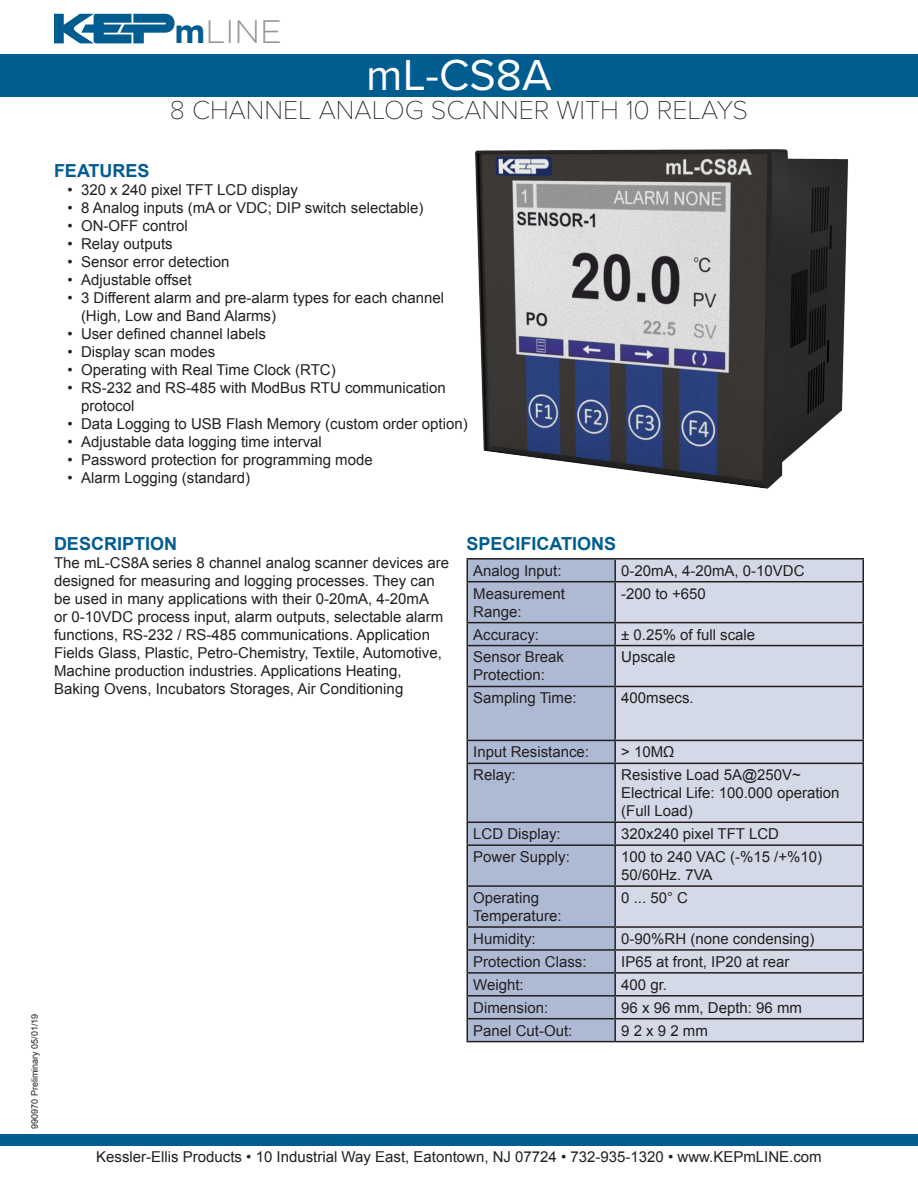
<style>
.page{position:relative;width:918px;height:1188px;background:#fff}
.page>*{position:absolute;margin:0;border:0;box-sizing:border-box;transform-origin:0 0}
.t1{font:45px "Proxima Nova";color:#fff}
.t2{font:300 32.55px "Gotham";color:#939598}
.t3{font:100 27px "Proxima Nova T";color:#231f20}
.Heading-blue{font:700 18px "Arial";color:#015c90}
.t4{font:15px/18px "Arial";color:#231f20}
.t5{font:9px "Arial";color:#231f20}
.s1{font-weight:700;color:#015c90}
</style>
<div class="page">
<div style="left:0;top:1134px;width:918px;height:12px;background:#015c90"></div>
<img style="left:475px;top:149px;width:374px;height:340px">
<div style="left:0;top:54px;width:918px;height:42px;background:#015c90"></div>
<svg style="left:54px;top:14px;width:121px;height:29px"></svg>
<div style="left:468px;top:560px;width:146px;height:481px;background:#aebad3"></div>
<div style="left:616px;top:560px;width:246px;height:481px;background:#d3d9e7"></div>
<hr style="left:466px;top:558px;width:149px;height:2px;background:#231f20">
<hr style="left:466px;top:560px;width:2px;height:21px;background:#231f20">
<hr style="left:615px;top:558px;width:249px;height:2px;background:#231f20">
<hr style="left:614px;top:560px;width:2px;height:21px;background:#231f20">
<hr style="left:862px;top:560px;width:2px;height:21px;background:#231f20">
<hr style="left:466px;top:581px;width:149px;height:1px;background:#231f20">
<hr style="left:466px;top:582px;width:2px;height:40px;background:#231f20">
<hr style="left:615px;top:581px;width:249px;height:1px;background:#231f20">
<hr style="left:614px;top:582px;width:2px;height:40px;background:#231f20">
<hr style="left:862px;top:582px;width:2px;height:40px;background:#231f20">
<hr style="left:466px;top:622px;width:149px;height:1px;background:#231f20">
<hr style="left:466px;top:623px;width:2px;height:22px;background:#231f20">
<hr style="left:615px;top:622px;width:249px;height:1px;background:#231f20">
<hr style="left:614px;top:623px;width:2px;height:22px;background:#231f20">
<hr style="left:862px;top:623px;width:2px;height:22px;background:#231f20">
<hr style="left:466px;top:645px;width:149px;height:1px;background:#231f20">
<hr style="left:466px;top:646px;width:2px;height:40px;background:#231f20">
<hr style="left:615px;top:645px;width:249px;height:1px;background:#231f20">
<hr style="left:614px;top:646px;width:2px;height:40px;background:#231f20">
<hr style="left:862px;top:646px;width:2px;height:40px;background:#231f20">
<hr style="left:466px;top:686px;width:149px;height:1px;background:#231f20">
<hr style="left:466px;top:687px;width:2px;height:53px;background:#231f20">
<hr style="left:615px;top:686px;width:249px;height:1px;background:#231f20">
<hr style="left:614px;top:687px;width:2px;height:53px;background:#231f20">
<hr style="left:862px;top:687px;width:2px;height:53px;background:#231f20">
<hr style="left:466px;top:740px;width:149px;height:1px;background:#231f20">
<hr style="left:466px;top:741px;width:2px;height:22px;background:#231f20">
<hr style="left:615px;top:740px;width:249px;height:1px;background:#231f20">
<hr style="left:614px;top:741px;width:2px;height:22px;background:#231f20">
<hr style="left:862px;top:741px;width:2px;height:22px;background:#231f20">
<hr style="left:466px;top:763px;width:149px;height:1px;background:#231f20">
<hr style="left:466px;top:764px;width:2px;height:58px;background:#231f20">
<hr style="left:615px;top:763px;width:249px;height:1px;background:#231f20">
<hr style="left:614px;top:764px;width:2px;height:58px;background:#231f20">
<hr style="left:862px;top:764px;width:2px;height:58px;background:#231f20">
<hr style="left:466px;top:822px;width:149px;height:1px;background:#231f20">
<hr style="left:466px;top:823px;width:2px;height:21px;background:#231f20">
<hr style="left:615px;top:822px;width:249px;height:1px;background:#231f20">
<hr style="left:614px;top:823px;width:2px;height:21px;background:#231f20">
<hr style="left:862px;top:823px;width:2px;height:21px;background:#231f20">
<hr style="left:466px;top:844px;width:149px;height:2px;background:#231f20">
<hr style="left:466px;top:846px;width:2px;height:39px;background:#231f20">
<hr style="left:615px;top:844px;width:249px;height:2px;background:#231f20">
<hr style="left:614px;top:846px;width:2px;height:39px;background:#231f20">
<hr style="left:862px;top:846px;width:2px;height:39px;background:#231f20">
<hr style="left:466px;top:885px;width:149px;height:2px;background:#231f20">
<hr style="left:466px;top:887px;width:2px;height:39px;background:#231f20">
<hr style="left:615px;top:885px;width:249px;height:2px;background:#231f20">
<hr style="left:614px;top:887px;width:2px;height:39px;background:#231f20">
<hr style="left:862px;top:887px;width:2px;height:39px;background:#231f20">
<hr style="left:466px;top:926px;width:149px;height:2px;background:#231f20">
<hr style="left:466px;top:928px;width:2px;height:21px;background:#231f20">
<hr style="left:615px;top:926px;width:249px;height:2px;background:#231f20">
<hr style="left:614px;top:928px;width:2px;height:21px;background:#231f20">
<hr style="left:862px;top:928px;width:2px;height:21px;background:#231f20">
<hr style="left:466px;top:949px;width:149px;height:2px;background:#231f20">
<hr style="left:466px;top:951px;width:2px;height:21px;background:#231f20">
<hr style="left:615px;top:949px;width:249px;height:2px;background:#231f20">
<hr style="left:614px;top:951px;width:2px;height:21px;background:#231f20">
<hr style="left:862px;top:951px;width:2px;height:21px;background:#231f20">
<hr style="left:466px;top:972px;width:149px;height:2px;background:#231f20">
<hr style="left:466px;top:974px;width:2px;height:21px;background:#231f20">
<hr style="left:615px;top:972px;width:249px;height:2px;background:#231f20">
<hr style="left:614px;top:974px;width:2px;height:21px;background:#231f20">
<hr style="left:862px;top:974px;width:2px;height:21px;background:#231f20">
<hr style="left:466px;top:995px;width:149px;height:2px;background:#231f20">
<hr style="left:466px;top:997px;width:2px;height:21px;background:#231f20">
<hr style="left:615px;top:995px;width:249px;height:2px;background:#231f20">
<hr style="left:614px;top:997px;width:2px;height:21px;background:#231f20">
<hr style="left:862px;top:997px;width:2px;height:21px;background:#231f20">
<hr style="left:466px;top:1018px;width:149px;height:1px;background:#231f20">
<hr style="left:466px;top:1019px;width:2px;height:22px;background:#231f20">
<hr style="left:615px;top:1018px;width:249px;height:1px;background:#231f20">
<hr style="left:614px;top:1019px;width:2px;height:22px;background:#231f20">
<hr style="left:862px;top:1019px;width:2px;height:22px;background:#231f20">
<hr style="left:466px;top:1041px;width:149px;height:1px;background:#231f20">
<hr style="left:615px;top:1041px;width:249px;height:1px;background:#231f20">
<p class="t2" style="left:175px;top:11px;width:109px"><span class="s1">m</span>LINE</p>
<p class="t1" style="left:366px;top:48px;width:187px">mL-CS8A</p>
<p class="t3" style="left:170px;top:90px;width:580px">8 CHANNEL ANALOG SCANNER WITH 10 RELAYS</p>
<p class="Heading-blue" style="left:54px;top:158px;width:97px">FEATURES</p>
<p class="t4" style="left:68px;top:181px;width:232px">• 320 x 240 pixel TFT LCD display</p>
<p class="t4" style="left:68px;top:199px;width:357px">• 8 Analog inputs (mA or VDC; DIP switch selectable)</p>
<p class="t4" style="left:68px;top:217px;width:122px">• ON-OFF control</p>
<p class="t4" style="left:68px;top:235px;width:107px">• Relay outputs</p>
<p class="t4" style="left:68px;top:253px;width:163px">• Sensor error detection</p>
<p class="t4" style="left:68px;top:271px;width:126px">• Adjustable offset</p>
<p class="t4" style="left:81px;top:289px;width:365px;text-indent:-14px">• 3 Different alarm and pre-alarm types for each channel (High, Low and Band Alarms)</p>
<p class="t4" style="left:68px;top:325px;width:200px">• User defined channel labels</p>
<p class="t4" style="left:68px;top:343px;width:149px">• Display scan modes</p>
<p class="t4" style="left:68px;top:361px;width:270px">• Operating with Real Time Clock (RTC)</p>
<p class="t4" style="left:81px;top:379px;width:366px;text-indent:-14px">• RS-232 and RS-485 with ModBus RTU communication protocol</p>
<p class="t4" style="left:68px;top:415px;width:402px">• Data Logging to USB Flash Memory (custom order option)</p>
<p class="t4" style="left:68px;top:433px;width:256px">• Adjustable data logging time interval</p>
<p class="t4" style="left:68px;top:451px;width:307px">• Password protection for programming mode</p>
<p class="t4" style="left:68px;top:469px;width:184px">• Alarm Logging (standard)</p>
<p class="Heading-blue" style="left:54px;top:532px;width:125px">DESCRIPTION</p>
<p class="t4" style="left:54px;top:554px;width:397px">The mL-CS8A series 8 channel analog scanner devices are designed for measuring and logging processes. They can be used in many applications with their 0-20mA, 4-20mA<br>or 0-10VDC process input, alarm outputs, selectable alarm functions, RS-232 / RS-485 communications. Application Fields Glass, Plastic, Petro-Chemistry, Textile, Automotive, Machine production industries. Applications Heating, Baking Ovens, Incubators Storages, Air Conditioning</p>
<p class="Heading-blue" style="left:466px;top:532px;width:151px">SPECIFICATIONS</p>
<p class="t4" style="left:473px;top:562px;width:90px">Analog Input:</p>
<p class="t4" style="left:621px;top:562px;width:185px">0-20mA, 4-20mA, 0-10VDC</p>
<p class="t4" style="left:473px;top:585px;width:93px">Measurement<br>Range:</p>
<p class="t4" style="left:621px;top:585px;width:86px">-200 to +650</p>
<p class="t4" style="left:473px;top:625px;width:67px">Accuracy:</p>
<p class="t4" style="left:621px;top:625px;width:136px">± 0.25% of full scale</p>
<p class="t4" style="left:473px;top:648px;width:92px">Sensor Break<br>Protection:</p>
<p class="t4" style="left:621px;top:648px;width:56px">Upscale</p>
<p class="t4" style="left:473px;top:689px;width:105px">Sampling Time:</p>
<p class="t4" style="left:621px;top:689px;width:74px">400msecs.</p>
<p class="t5" style="left:29px;top:1129px;width:117px;rotate:-90deg">990970 Preliminary 05/01/19</p>
<p class="t4" style="left:473px;top:743px;width:117px">Input Resistance:</p>
<p class="t4" style="left:621px;top:743px;width:55px">&gt; 10MΩ</p>
<p class="t4" style="left:473px;top:766px;width:44px">Relay:</p>
<p class="t4" style="left:621px;top:766px;width:220px">Resistive Load 5A@250V~<br>Electrical Life: 100.000 operation (Full Load)</p>
<p class="t4" style="left:473px;top:825px;width:89px">LCD Display:</p>
<p class="t4" style="left:621px;top:825px;width:159px">320x240 pixel TFT LCD</p>
<p class="t4" style="left:473px;top:848px;width:98px">Power Supply:</p>
<p class="t4" style="left:621px;top:848px;width:203px">100 to 240 VAC (-%15 /+%10)<br>50/60Hz. 7VA</p>
<p class="t4" style="left:473px;top:889px;width:90px">Operating<br>Temperature:</p>
<p class="t4" style="left:621px;top:889px;width:68px">0 ... 50° C</p>
<p class="t4" style="left:473px;top:930px;width:64px">Humidity:</p>
<p class="t4" style="left:621px;top:930px;width:195px">0-90%RH (none condensing)</p>
<p class="t4" style="left:473px;top:953px;width:115px">Protection Class:</p>
<p class="t4" style="left:621px;top:953px;width:170px">IP65 at front, IP20 at rear</p>
<p class="t4" style="left:473px;top:976px;width:52px">Weight:</p>
<p class="t4" style="left:621px;top:976px;width:47px">400 gr.</p>
<p class="t4" style="left:473px;top:999px;width:77px">Dimension:</p>
<p class="t4" style="left:621px;top:999px;width:182px">96 x 96 mm, Depth: 96 mm</p>
<p class="t4" style="left:473px;top:1022px;width:101px">Panel Cut-Out:</p>
<p class="t4" style="left:621px;top:1022px;width:88px">9 2 x 9 2 mm</p>
<p class="t4" style="left:96px;top:1148px;width:727px">Kessler-Ellis Products • 10 Industrial Way East, Eatontown, NJ 07724 • 732-935-1320 • www.KEPmLINE.com</p>
</div>
